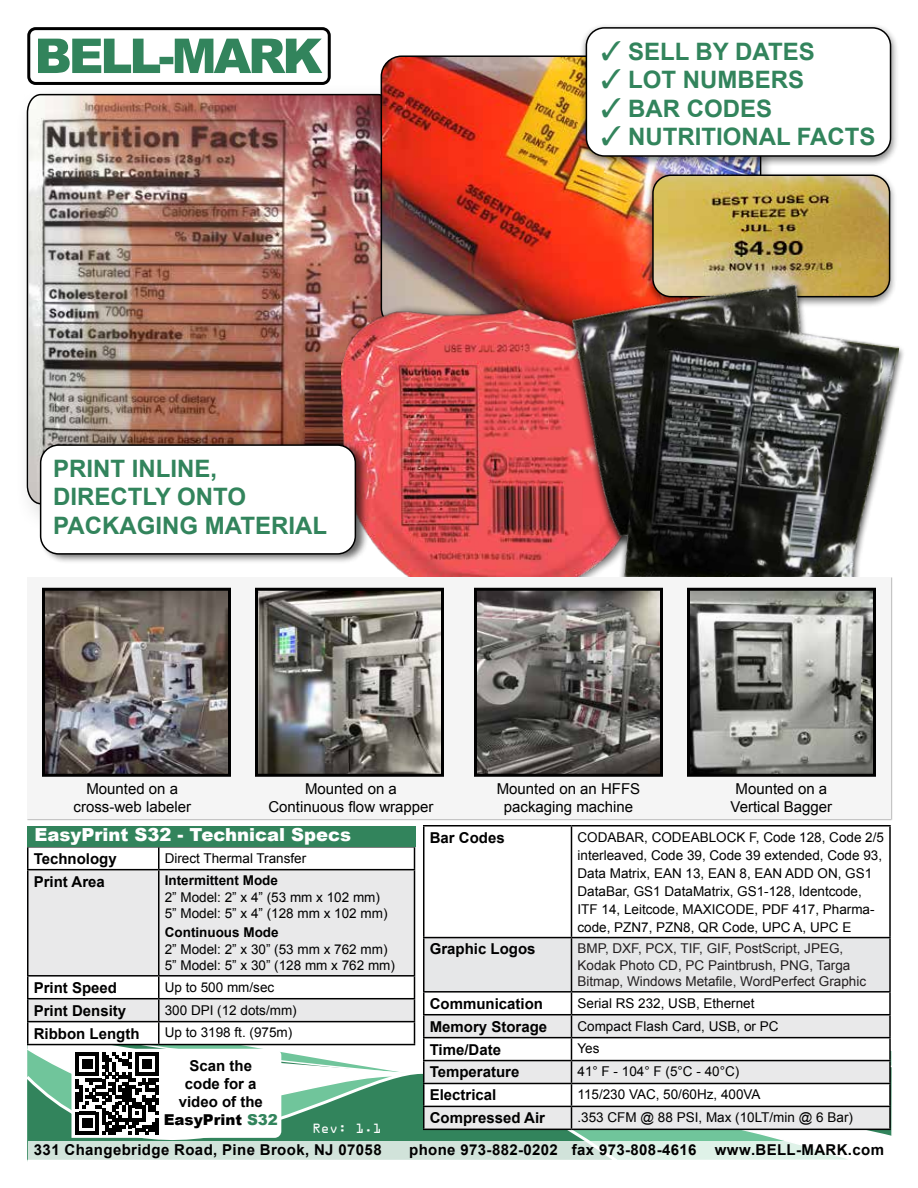
<style>
.page{position:relative;width:918px;height:1188px;background:#fff}
.page>*{position:absolute;margin:0;border:0;box-sizing:border-box;transform-origin:0 0}
.t1{font:700 24px/28.8px "Arial";color:#32845c}
.t2{font:900 18px "Arial";color:#fff}
.t3{font:700 15px/18px "Arial";color:#000;text-align:center}
.t4{font:15px/18px "Arial";color:#000;text-align:center}
.t5{font:700 15px "Arial";letter-spacing:.025em;color:#000}
.t6{font:13.5px/18px "Arial";color:#000}
.t7{font:13.5px/16.2px "Arial";color:#231f20}
.t8{font:700 13.5px "Arial";color:#000}
.t9{font:12px "OCRA Std";color:#fff}
.s1{font-weight:900}
.s2{font-weight:900;color:#32845c}
</style>
<div class="page">
<svg style="left:281px;top:1052px;width:573px;height:89px"></svg>
<svg style="left:27px;top:1070px;width:593px;height:92px;fill:#32845c"></svg>
<svg style="left:28px;top:1141px;width:820px;height:20px;fill:#d1e3da"></svg>
<svg style="left:424px;top:826px;width:466px;height:111px"></svg>
<hr style="left:423px;top:825px;width:148px;height:1px;background:#000">
<hr style="left:423px;top:827px;width:1px;height:110px;background:#000">
<hr style="left:571px;top:825px;width:320px;height:1px;background:#000">
<hr style="left:571px;top:827px;width:1px;height:110px;background:#000">
<hr style="left:889px;top:827px;width:2px;height:110px;background:#000">
<hr style="left:423px;top:937px;width:148px;height:1px;background:#000">
<hr style="left:571px;top:937px;width:320px;height:1px;background:#000">
<hr style="left:889px;top:938px;width:2px;height:53px;background:#000">
<hr style="left:571px;top:991px;width:320px;height:2px;background:#000">
<hr style="left:889px;top:993px;width:2px;height:21px;background:#000">
<hr style="left:571px;top:1014px;width:320px;height:1px;background:#000">
<hr style="left:889px;top:1015px;width:2px;height:22px;background:#000">
<hr style="left:571px;top:1037px;width:320px;height:1px;background:#000">
<hr style="left:889px;top:1038px;width:2px;height:22px;background:#000">
<hr style="left:571px;top:1060px;width:320px;height:1px;background:#000">
<hr style="left:889px;top:1061px;width:2px;height:22px;background:#000">
<hr style="left:571px;top:1083px;width:320px;height:1px;background:#000">
<hr style="left:889px;top:1084px;width:2px;height:22px;background:#000">
<hr style="left:571px;top:1106px;width:320px;height:1px;background:#000">
<svg style="left:423px;top:938px;width:467px;height:191px"></svg>
<hr style="left:889px;top:1107px;width:2px;height:22px;background:#000">
<hr style="left:423px;top:1129px;width:148px;height:1px;background:#000">
<hr style="left:571px;top:1129px;width:320px;height:1px;background:#000">
<svg style="left:281px;top:848px;width:133px;height:196px"></svg>
<svg style="left:281px;top:870px;width:133px;height:151px;fill:#e9e9ea"></svg>
<hr style="left:27px;top:846px;width:132px;height:2px;background:#000">
<hr style="left:159px;top:846px;width:256px;height:2px;background:#000">
<svg style="left:414px;top:848px;width:1px;height:21px"></svg>
<hr style="left:159px;top:869px;width:256px;height:1px;background:#000">
<hr style="left:414px;top:870px;width:1px;height:105px;background:#000">
<hr style="left:159px;top:975px;width:256px;height:2px;background:#000">
<hr style="left:159px;top:998px;width:256px;height:1px;background:#000">
<hr style="left:159px;top:1021px;width:256px;height:1px;background:#000">
<svg style="left:414px;top:977px;width:1px;height:67px"></svg>
<hr style="left:159px;top:1044px;width:256px;height:1px;background:#000">
<img style="left:26px;top:93px;width:352px;height:412px">
<img style="left:381px;top:57px;width:377px;height:245px">
<div style="left:645px;top:171px;width:252px;height:137px;background:#000;opacity:.5"></div>
<img style="left:653px;top:175px;width:237px;height:83px">
<div style="left:652px;top:175px;width:238px;height:122px;border:2px solid #000;border-radius:18px"></div>
<img style="left:341px;top:309px;width:201px;height:268px">
<img style="left:542px;top:258px;width:362px;height:319px">
<div style="left:27px;top:577px;width:864px;height:242px;background:#f5f5f5"></div>
<img style="left:42px;top:587px;width:189px;height:190px">
<svg style="left:255px;top:587px;width:189px;height:190px"></svg>
<svg style="left:474px;top:587px;width:189px;height:190px"></svg>
<svg style="left:687px;top:587px;width:189px;height:190px"></svg>
<svg style="left:27px;top:27px;width:304px;height:58px"></svg>
<div style="left:39px;top:439px;width:330px;height:125px;background:#000;opacity:.6"></div>
<div style="left:41px;top:445px;width:314px;height:109px;background:#fff;border-radius:18px"></div>
<div style="left:40px;top:444px;width:316px;height:111px;border:2px solid #000;border-radius:18px"></div>
<div style="left:579px;top:23px;width:320px;height:144px;background:#000;opacity:.5"></div>
<div style="left:586px;top:28px;width:305px;height:128px;background:#fff;border-radius:18px"></div>
<div style="left:586px;top:27px;width:305px;height:130px;border:2px solid #000;border-radius:18px"></div>
<div style="left:27px;top:826px;width:388px;height:20px;background:#32845c"></div>
<svg style="left:27px;top:847px;width:254px;height:291px"></svg>
<h1 class="t1" style="left:53px;top:455px;width:275px">PRINT INLINE,<br>DIRECTLY ONTO<br>PACKAGING MATERIAL</h1>
<h1 class="t1" style="left:601px;top:38px;width:215px">✓ SELL BY DATES</h1>
<h1 class="t1" style="left:601px;top:66px;width:204px">✓ LOT NUMBERS</h1>
<h1 class="t1" style="left:601px;top:95px;width:173px">✓ BAR CODES</h1>
<h1 class="t1" style="left:601px;top:123px;width:276px">✓ NUTRITIONAL FACTS</h1>
<p class="t4" style="left:74px;top:779px;width:119px">Mounted on a cross-web labeler</p>
<p class="t4" style="left:268px;top:779px;width:167px">Mounted on a<br>Continuous flow wrapper</p>
<p class="t4" style="left:497px;top:779px;width:145px">Mounted on an HFFS packaging machine</p>
<p class="t4" style="left:731px;top:779px;width:103px">Mounted on a<br>Vertical Bagger</p>
<h2 class="t2" style="left:34px;top:822px;width:318px">EasyPrint S32 - Technical Specs</h2>
<p class="t3" style="left:34px;top:850px;width:85px">Technology</p>
<p class="t6" style="left:165px;top:849px;width:143px">Direct Thermal Transfer</p>
<p class="t3" style="left:34px;top:873px;width:73px">Print Area</p>
<p class="t8" style="left:165px;top:872px;width:115px">Intermittent Mode</p>
<p class="t6" style="left:165px;top:889px;width:224px;line-height:16.2px">2” Model: 2” x 4” (53 mm x 102 mm)<br>5” Model: 5” x 4” (128 mm x 102 mm)</p>
<p class="t8" style="left:165px;top:924px;width:115px">Continuous Mode</p>
<p class="t6" style="left:165px;top:941px;width:232px;line-height:16.2px">2” Model: 2” x 30” (53 mm x 762 mm)<br>5” Model: 5” x 30” (128 mm x 762 mm)</p>
<p class="t3" style="left:34px;top:979px;width:85px">Print Speed</p>
<p class="t6" style="left:165px;top:978px;width:111px">Up to 500 mm/sec</p>
<p class="t3" style="left:34px;top:1002px;width:94px">Print Density</p>
<p class="t6" style="left:165px;top:1001px;width:134px">300 DPI (12 dots/mm)</p>
<p class="t3" style="left:34px;top:1025px;width:107px">Ribbon Length</p>
<p class="t6" style="left:165px;top:1024px;width:129px">Up to 3198 ft. (975m)</p>
<p class="t3" style="left:164px;top:1058px;width:116px">Scan the<br>code for a video of the<br><span class="s1">EasyPrint</span> <span class="s2">S32</span></p>
<p class="t9" style="left:312px;top:1123px;width:71px">Rev: 1.1</p>
<p class="t3" style="left:430px;top:829px;width:77px">Bar Codes</p>
<p class="t6" style="left:577px;top:828px;width:308px">CODABAR, CODEABLOCK F, Code 128, Code 2/5 interleaved, Code 39, Code 39 extended, Code 93, Data Matrix, EAN 13, EAN 8, EAN ADD ON, GS1<br>DataBar, GS1 DataMatrix, GS1-128, Identcode, ITF 14, Leitcode, MAXICODE, PDF 417, Pharma&shy;code, PZN7, PZN8, QR Code, UPC A, UPC E</p>
<p class="t3" style="left:430px;top:941px;width:107px">Graphic Logos</p>
<p class="t7" style="left:577px;top:941px;width:290px">BMP, DXF, PCX, TIF, GIF, PostScript, JPEG,<br>Kodak Photo CD, PC Paintbrush, PNG, Targa<br>Bitmap, Windows Metafile, WordPerfect Graphic</p>
<p class="t3" style="left:430px;top:995px;width:115px">Communication</p>
<p class="t6" style="left:577px;top:994px;width:179px">Serial RS 232, USB, Ethernet</p>
<p class="t3" style="left:430px;top:1018px;width:119px">Memory Storage</p>
<p class="t6" style="left:577px;top:1017px;width:203px">Compact Flash Card, USB, or PC</p>
<p class="t3" style="left:430px;top:1041px;width:73px">Time/Date</p>
<p class="t6" style="left:577px;top:1040px;width:24px">Yes</p>
<p class="t3" style="left:430px;top:1064px;width:91px">Temperature</p>
<p class="t6" style="left:577px;top:1063px;width:163px">41° F - 104° F (5°C - 40°C)</p>
<p class="t3" style="left:430px;top:1087px;width:68px">Electrical</p>
<p class="t6" style="left:577px;top:1086px;width:185px">115/230 VAC, 50/60Hz, 400VA</p>
<p class="t3" style="left:430px;top:1110px;width:117px">Compressed Air</p>
<p class="t6" style="left:577px;top:1109px;width:277px">.353 CFM @ 88 PSI, Max (10LT/min @ 6 Bar)</p>
<p class="t5" style="left:34px;top:1140px;width:349px">331 Changebridge Road, Pine Brook, NJ 07058</p>
<p class="t5" style="left:409px;top:1140px;width:476px">phone 973-882-0202 fax 973-808-4616 www.BELL-MARK.com</p>
</div>
